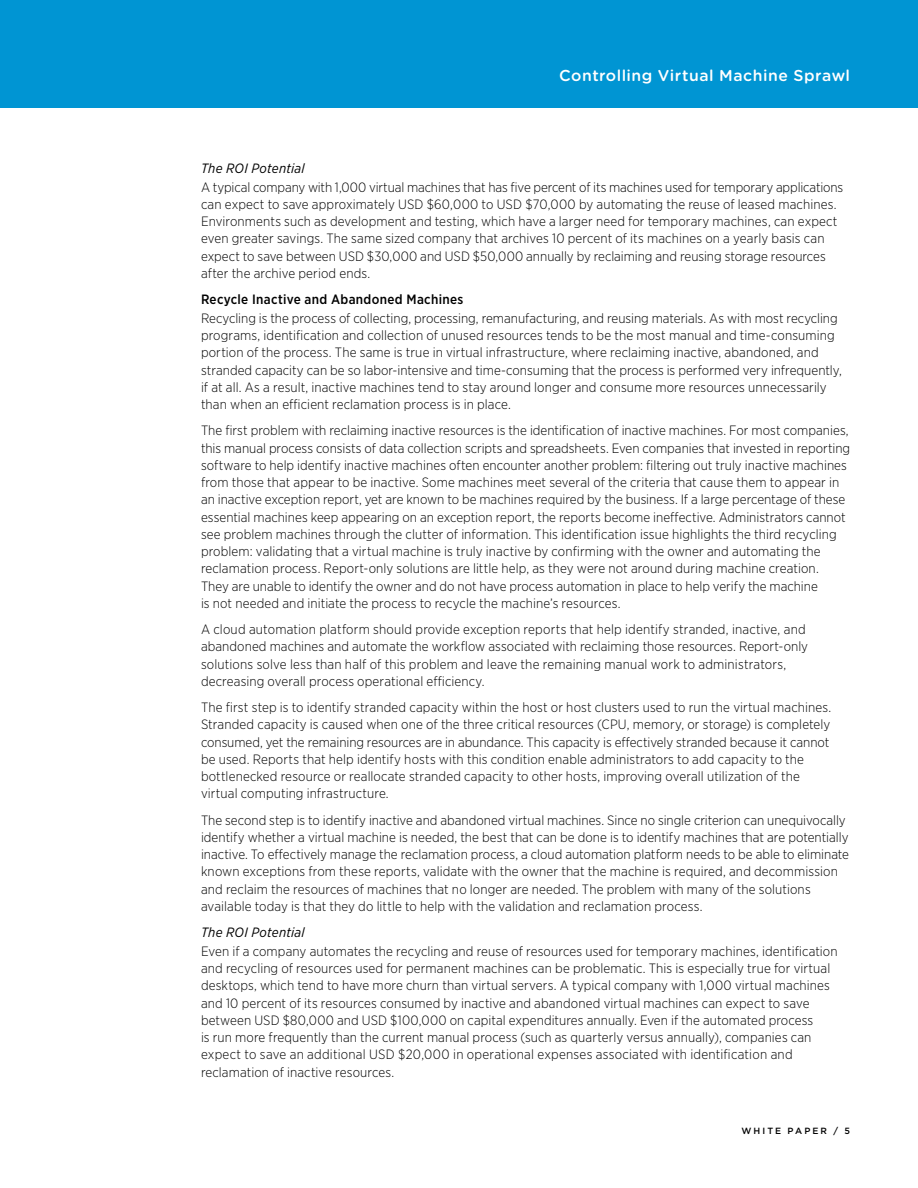
<style>
.page{position:relative;width:918px;height:1188px;background:#fff}
.page>*{position:absolute;margin:0;border:0;box-sizing:border-box;transform-origin:0 0}
.t1{font:500 15.75px "Gotham Rounded";letter-spacing:.03em;color:#fff}
.t2{font:300 13.5px/17.2px "Gotham Narrow";letter-spacing:.005em;color:#000}
.t3{font:500 13.5px "Gotham Narrow";letter-spacing:.025em;color:#000}
.t4{font:italic 13.5px "Gotham Narrow";letter-spacing:.02em;color:#000}
.t5{font:500 9px "Gotham";letter-spacing:.23em;color:#000}
</style>
<div class="page">
<div style="left:0;top:0;width:918px;height:108px;background:#0095d3"></div>
<p class="t1" style="left:559px;top:64px;width:292px">Controlling Virtual Machine Sprawl</p>
<p class="t4" style="left:201px;top:160px;width:105px">The ROI Potential</p>
<p class="t2" style="left:201px;top:178px;width:644px">A typical company with 1,000 virtual machines that has five percent of its machines used for temporary applications can expect to save approximately USD $60,000 to USD $70,000 by automating the reuse of leased machines.<br>Environments such as development and testing, which have a larger need for temporary machines, can expect even greater savings. The same sized company that archives 10 percent of its machines on a yearly basis can expect to save between USD $30,000 and USD $50,000 annually by reclaiming and reusing storage resources after the archive period ends.</p>
<p class="t3" style="left:201px;top:291px;width:264px">Recycle Inactive and Abandoned Machines</p>
<p class="t2" style="left:201px;top:309px;width:642px">Recycling is the process of collecting, processing, remanufacturing, and reusing materials. As with most recycling programs, identification and collection of unused resources tends to be the most manual and time-consuming portion of the process. The same is true in virtual infrastructure, where reclaiming inactive, abandoned, and stranded capacity can be so labor-intensive and time-consuming that the process is performed very infrequently, if at all. As a result, inactive machines tend to stay around longer and consume more resources unnecessarily than when an efficient reclamation process is in place.</p>
<p class="t2" style="left:201px;top:422px;width:651px">The first problem with reclaiming inactive resources is the identification of inactive machines. For most companies, this manual process consists of data collection scripts and spreadsheets. Even companies that invested in reporting software to help identify inactive machines often encounter another problem: filtering out truly inactive machines from those that appear to be inactive. Some machines meet several of the criteria that cause them to appear in an inactive exception report, yet are known to be machines required by the business. If a large percentage of these essential machines keep appearing on an exception report, the reports become ineffective. Administrators cannot see problem machines through the clutter of information. This identification issue highlights the third recycling problem: validating that a virtual machine is truly inactive by confirming with the owner and automating the reclamation process. Report-only solutions are little help, as they were not around during machine creation.<br>They are unable to identify the owner and do not have process automation in place to help verify the machine<br>is not needed and initiate the process to recycle the machine’s resources.</p>
<p class="t2" style="left:201px;top:620px;width:609px">A cloud automation platform should provide exception reports that help identify stranded, inactive, and abandoned machines and automate the workflow associated with reclaiming those resources. Report-only solutions solve less than half of this problem and leave the remaining manual work to administrators, decreasing overall process operational efficiency.</p>
<p class="t2" style="left:201px;top:698px;width:632px">The first step is to identify stranded capacity within the host or host clusters used to run the virtual machines.<br>Stranded capacity is caused when one of the three critical resources (CPU, memory, or storage) is completely consumed, yet the remaining resources are in abundance. This capacity is effectively stranded because it cannot be used. Reports that help identify hosts with this condition enable administrators to add capacity to the bottlenecked resource or reallocate stranded capacity to other hosts, improving overall utilization of the virtual computing infrastructure.</p>
<p class="t2" style="left:201px;top:811px;width:650px">The second step is to identify inactive and abandoned virtual machines. Since no single criterion can unequivocally identify whether a virtual machine is needed, the best that can be done is to identify machines that are potentially inactive. To effectively manage the reclamation process, a cloud automation platform needs to be able to eliminate known exceptions from these reports, validate with the owner that the machine is required, and decommission and reclaim the resources of machines that no longer are needed. The problem with many of the solutions available today is that they do little to help with the validation and reclamation process.</p>
<p class="t4" style="left:201px;top:924px;width:105px">The ROI Potential</p>
<p class="t2" style="left:201px;top:942px;width:638px">Even if a company automates the recycling and reuse of resources used for temporary machines, identification and recycling of resources used for permanent machines can be problematic. This is especially true for virtual desktops, which tend to have more churn than virtual servers. A typical company with 1,000 virtual machines and 10 percent of its resources consumed by inactive and abandoned virtual machines can expect to save between USD $80,000 and USD $100,000 on capital expenditures annually. Even if the automated process<br>is run more frequently than the current manual process (such as quarterly versus annually), companies can expect to save an additional USD $20,000 in operational expenses associated with identification and reclamation of inactive resources.</p>
<p class="t5" style="left:742px;top:1125px;width:110px">W HITE PAPER / 5</p>
</div>
